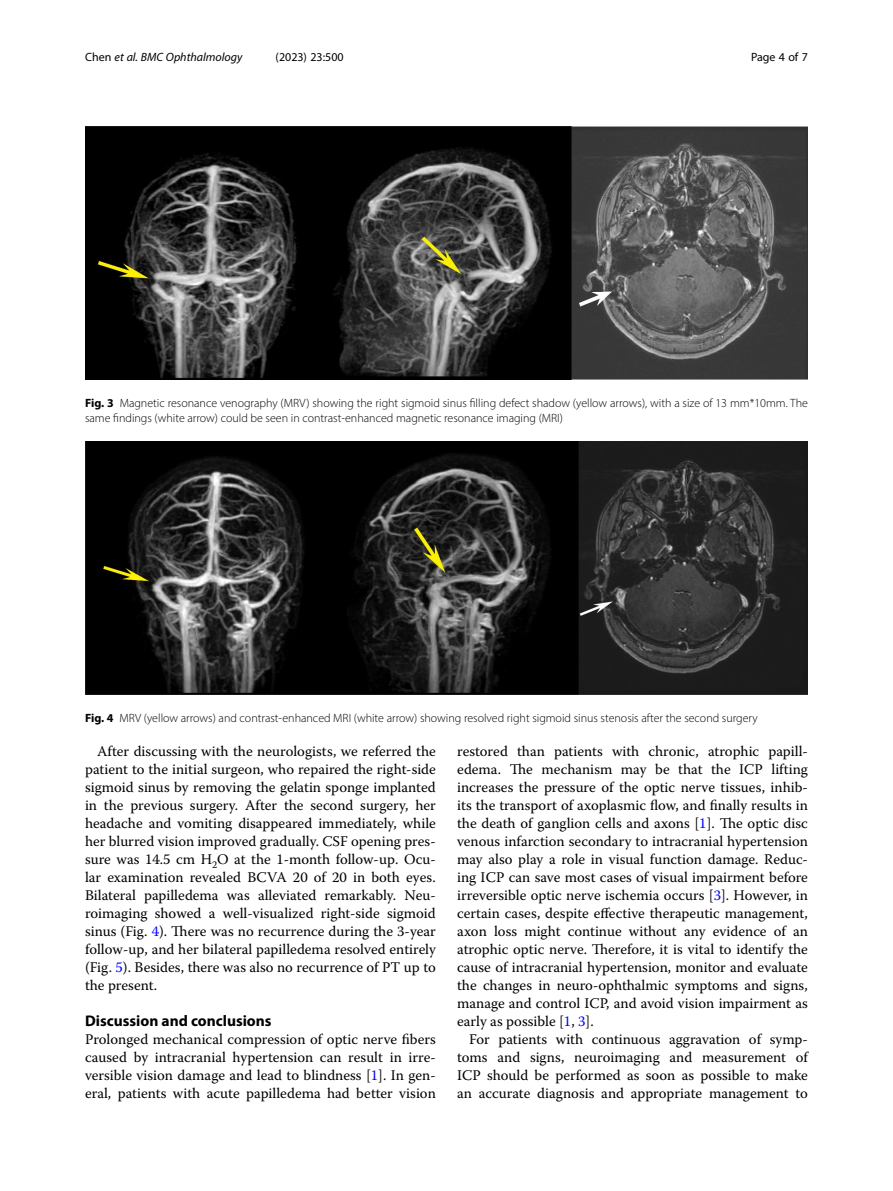
<style>
.page{position:relative;width:893px;height:1191px;background:#fff}
.page>*{position:absolute;margin:0;border:0;box-sizing:border-box;transform-origin:0 0}
.Head_1{font:700 15.45px "Myriad Pro";color:#000}
.Body_Text{font:14.7px/18px "Warnock Pro";color:#000;text-align:justify}
.Body_Text_Indent{font:14.7px/18px "Warnock Pro";color:#000;text-align:justify}
.Figure_Caption{font:300 12px/15px "Myriad Pro";color:#000}
.t1{font:italic 12px "Myriad Pro";color:#000}
.t2{font:12px "Myriad Pro";color:#000}
.s1{font-style:normal}
.s2{font-weight:700}
.s3{color:#00f}
</style>
<div class="page">
<img style="left:85px;top:441px;width:723px;height:254px">
<img style="left:85px;top:126px;width:723px;height:253px">
<p class="t1" style="left:85px;top:50px;width:159px"><span class="s1">Chen</span> et al. BMC Ophthalmology</p>
<p class="t2" style="left:276px;top:50px;width:70px">(2023) 23:500</p>
<p class="t2" style="left:751px;top:50px;width:58px">Page 4 of 7</p>
<p class="Figure_Caption" style="left:85px;top:395px;width:724px"><span class="s2">Fig. 3</span> Magnetic resonance venography (MRV) showing the right sigmoid sinus filling defect shadow (yellow arrows), with a size of 13 mm*10mm. The same findings (white arrow) could be seen in contrast-enhanced magnetic resonance imaging (MRI)</p>
<p class="Figure_Caption" style="left:85px;top:710px;width:674px"><span class="s2">Fig. 4</span> MRV (yellow arrows) and contrast-enhanced MRI (white arrow) showing resolved right sigmoid sinus stenosis after the second surgery</p>
<p class="Body_Text_Indent" style="left:85px;top:742px;width:352px;text-indent:12px">After discussing with the neurologists, we referred the patient to the initial surgeon, who repaired the right-side sigmoid sinus by removing the gelatin sponge implanted in the previous surgery. After the second surgery, her headache and vomiting disappeared immediately, while her blurred vision improved gradually. CSF opening pres&shy;sure was 14.5 cm H<sub>2</sub>O at the 1-month follow-up. Ocu&shy;lar examination revealed BCVA 20 of 20 in both eyes.<br>Bilateral papilledema was alleviated remarkably. Neu&shy;roimaging showed a well-visualized right-side sigmoid sinus (Fig. <span class="s3">4</span>). There was no recurrence during the 3-year follow-up, and her bilateral papilledema resolved entirely (Fig. <span class="s3">5</span>). Besides, there was also no recurrence of PT up to the present.</p>
<p class="Head_1" style="left:85px;top:1011px;width:188px">Discussion and conclusions</p>
<p class="Body_Text" style="left:85px;top:1030px;width:352px">Prolonged mechanical compression of optic nerve fibers caused by intracranial hypertension can result in irre&shy;versible vision damage and lead to blindness [<span class="s3">1</span>]. In gen&shy;eral, patients with acute papilledema had better vision</p>
<p class="Body_Text" style="left:457px;top:742px;width:352px">restored than patients with chronic, atrophic papill&shy;edema. The mechanism may be that the ICP lifting increases the pressure of the optic nerve tissues, inhib&shy;its the transport of axoplasmic flow, and finally results in the death of ganglion cells and axons [<span class="s3">1</span>]. The optic disc venous infarction secondary to intracranial hypertension may also play a role in visual function damage. Reduc&shy;ing ICP can save most cases of visual impairment before irreversible optic nerve ischemia occurs [<span class="s3">3</span>]. However, in certain cases, despite effective therapeutic management, axon loss might continue without any evidence of an atrophic optic nerve. Therefore, it is vital to identify the cause of intracranial hypertension, monitor and evaluate the changes in neuro-ophthalmic symptoms and signs, manage and control ICP, and avoid vision impairment as early as possible [<span class="s3">1</span>, <span class="s3">3</span>].</p>
<p class="Body_Text_Indent" style="left:457px;top:1030px;width:352px;text-indent:12px">For patients with continuous aggravation of symp&shy;toms and signs, neuroimaging and measurement of ICP should be performed as soon as possible to make an accurate diagnosis and appropriate management to</p>
</div>
